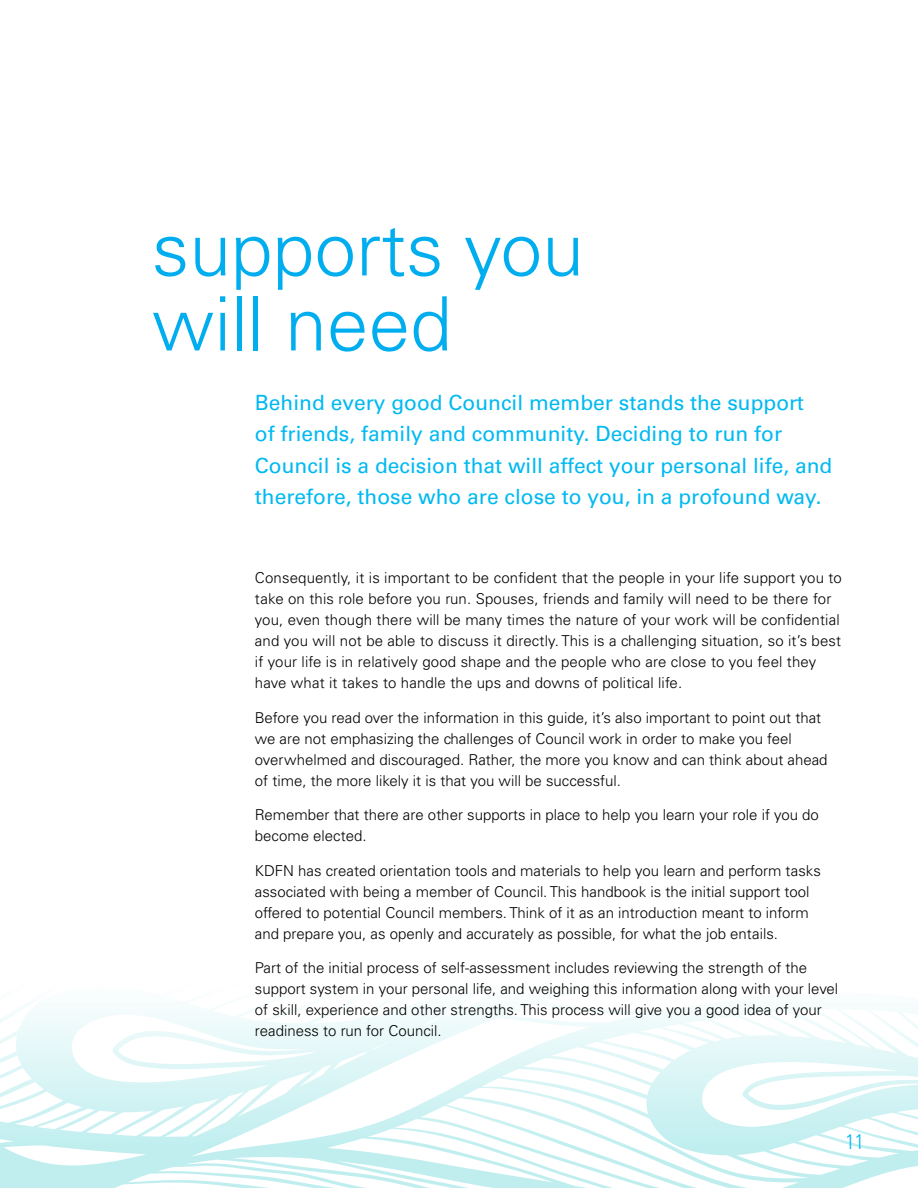
<style>
.page{position:relative;width:918px;height:1188px;background:#fff}
.page>*{position:absolute;margin:0;border:0;box-sizing:border-box;transform-origin:0 0}
.t1{font:300 75px/75px "Univers";color:#00aeef}
.t2{font:21px/31.5px "Univers";color:#00b9f1}
.t3{font:300 condensed 21px "Univers";color:#00b9f1}
.t4{font:300 15px/21px "Univers";color:#000}
</style>
<div class="page">
<svg style="left:0;top:1008px;width:918px;height:180px"></svg>
<h1 class="t1" style="left:152px;top:211px;width:434px">supports you will need</h1>
<h2 class="t2" style="left:255px;top:386px;width:579px">Behind every good Council member stands the support<br>of friends, family and community. Deciding to run for Council is a decision that will affect your personal life, and therefore, those who are close to you, in a profound way.</h2>
<p class="t4" style="left:255px;top:568px;width:589px">Consequently, it is important to be confident that the people in your life support you to take on this role before you run. Spouses, friends and family will need to be there for you, even though there will be many times the nature of your work will be confidential and you will not be able to discuss it directly. This is a challenging situation, so it’s best if your life is in relatively good shape and the people who are close to you feel they have what it takes to handle the ups and downs of political life.</p>
<p class="t4" style="left:255px;top:707px;width:574px">Before you read over the information in this guide, it’s also important to point out that we are not emphasizing the challenges of Council work in order to make you feel overwhelmed and discouraged. Rather, the more you know and can think about ahead of time, the more likely it is that you will be successful.</p>
<p class="t4" style="left:255px;top:805px;width:566px">Remember that there are other supports in place to help you learn your role if you do become elected.</p>
<p class="t4" style="left:255px;top:860px;width:567px">KDFN has created orientation tools and materials to help you learn and perform tasks associated with being a member of Council. This handbook is the initial support tool offered to potential Council members. Think of it as an introduction meant to inform and prepare you, as openly and accurately as possible, for what the job entails.</p>
<p class="t4" style="left:255px;top:958px;width:585px">Part of the initial process of self-assessment includes reviewing the strength of the support system in your personal life, and weighing this information along with your level of skill, experience and other strengths. This process will give you a good idea of your readiness to run for Council.</p>
<h2 class="t3" style="left:845px;top:1129px;width:20px">11</h2>
</div>
